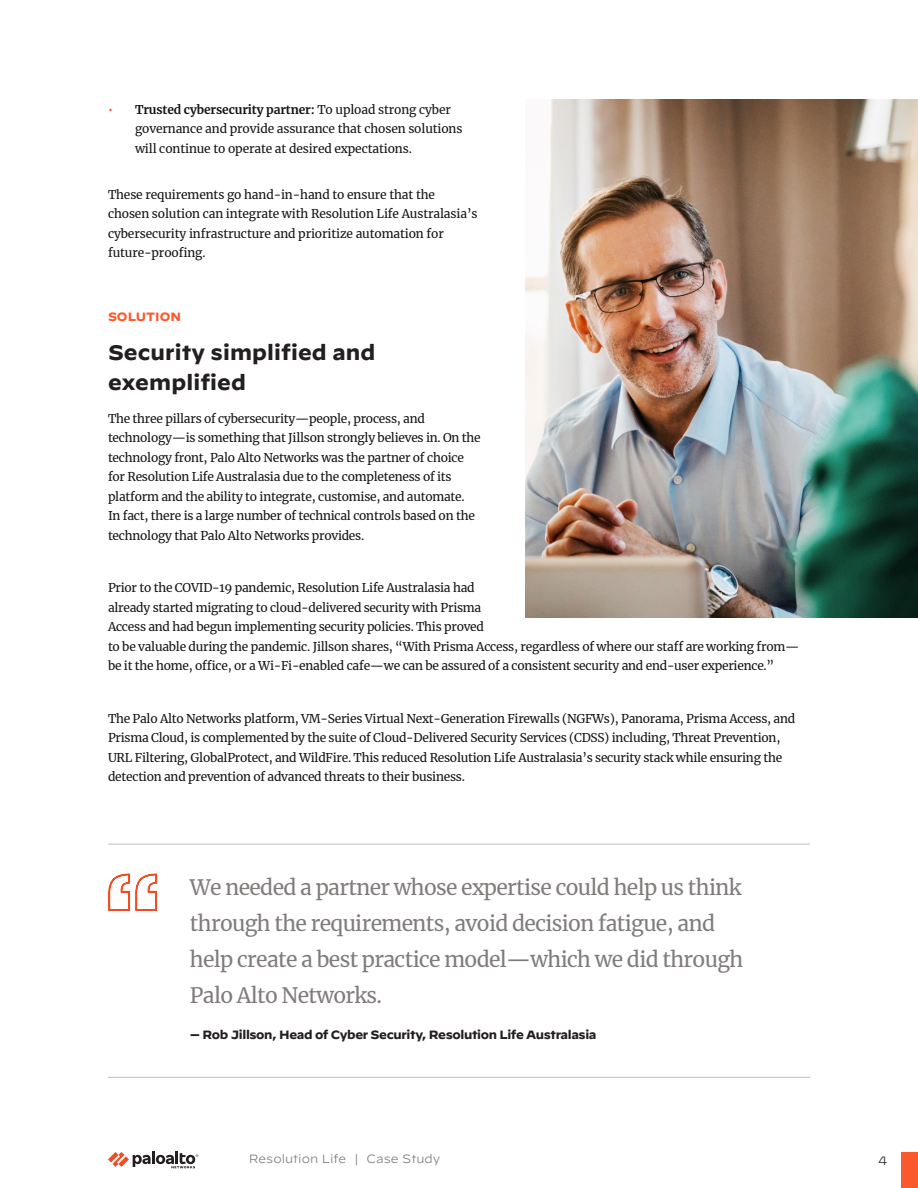
<style>
.page{position:relative;width:918px;height:1188px;background:#fff}
.page>*{position:absolute;margin:0;border:0;box-sizing:border-box;transform-origin:0 0}
.t1{font:21px/36px "Merriweather";letter-spacing:-.03em;color:#807c7b}
.t2{font:700 21px/30px "Decimal";letter-spacing:.005em;color:#231f20}
.Body_Text{font:12px/19.5px "Merriweather";letter-spacing:-.02em;color:#141414}
.t3{font:700 12px "Decimal";letter-spacing:-.03em;color:#231f20}
.t4{font:300 12px "Decimal";color:#807c7b}
.t5{font:700 12px "Decimal";color:#fa582d}
.t6{font:300 12px "Decimal";color:#231f20}
.s1{color:#fa582d}
.s2{font-weight:700}
</style>
<div class="page">
<div style="left:901px;top:1152px;width:17px;height:36px;background:#fa582d"></div>
<svg style="left:108px;top:1152px;width:91px;height:16px"></svg>
<img style="left:526px;top:100px;width:392px;height:518px">
<hr style="left:108px;top:844px;width:702px;height:1px;background:#bcbdc0">
<hr style="left:108px;top:1077px;width:702px;height:1px;background:#bcbdc0">
<svg style="left:108px;top:873px;width:50px;height:38px"></svg>
<p class="Body_Text" style="left:135px;top:99px;width:329px;text-indent:-27px"><span class="s1">•</span> <span class="s2">Trusted cybersecurity partner:</span> To upload strong cyber governance and provide assurance that chosen solutions will continue to operate at desired expectations.</p>
<p class="Body_Text" style="left:108px;top:184px;width:371px">These requirements go hand-in-hand to ensure that the chosen solution can integrate with Resolution Life Australasia’s cybersecurity infrastructure and prioritize automation for future-proofing.</p>
<p class="t5" style="left:108px;top:310px;width:75px">SOLUTION</p>
<h2 class="t2" style="left:108px;top:337px;width:269px">Security simplified and exemplified</h2>
<p class="Body_Text" style="left:108px;top:408px;width:374px">The three pillars of cybersecurity—people, process, and technology—is something that Jillson strongly believes in. On the technology front, Palo Alto Networks was the partner of choice for Resolution Life Australasia due to the completeness of its platform and the ability to integrate, customise, and automate.<br>In fact, there is a large number of technical controls based on the technology that Palo Alto Networks provides.</p>
<p class="Body_Text" style="left:108px;top:578px;width:693px">Prior to the COVID-19 pandemic, Resolution Life Australasia had<br>already started migrating to cloud-delivered security with Prisma<br>Access and had begun implementing security policies. This proved<br>to be valuable during the pandemic. Jillson shares, “With Prisma Access, regardless of where our staff are working from— be it the home, office, or a Wi-Fi-enabled cafe—we can be assured of a consistent security and end-user experience.”</p>
<p class="Body_Text" style="left:108px;top:708px;width:689px">The Palo Alto Networks platform, VM-Series Virtual Next-Generation Firewalls (NGFWs), Panorama, Prisma Access, and Prisma Cloud, is complemented by the suite of Cloud-Delivered Security Services (CDSS) including, Threat Prevention, URL Filtering, GlobalProtect, and WildFire. This reduced Resolution Life Australasia’s security stack while ensuring the detection and prevention of advanced threats to their business.</p>
<p class="t1" style="left:190px;top:869px;width:555px">We needed a partner whose expertise could help us think through the requirements, avoid decision fatigue, and help create a best practice model—which we did through Palo Alto Networks.</p>
<p class="t3" style="left:190px;top:1028px;width:408px">— Rob Jillson, Head of Cyber Security, Resolution Life Australasia</p>
<p class="t4" style="left:249px;top:1152px;width:193px">Resolution Life | Case Study</p>
<p class="t6" style="left:878px;top:1154px;width:11px">4</p>
</div>
